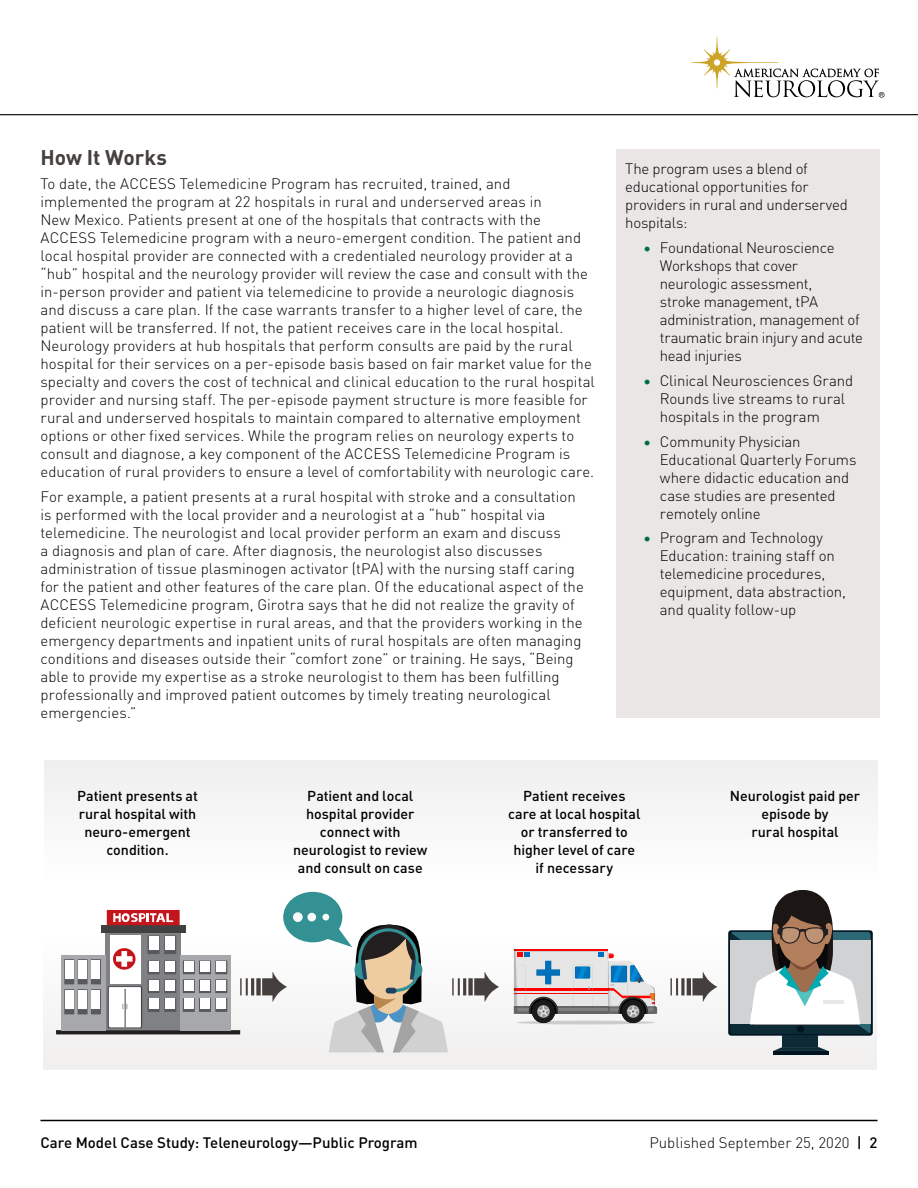
<style>
.page{position:relative;width:918px;height:1188px;background:#fff}
.page>*{position:absolute;margin:0;border:0;box-sizing:border-box;transform-origin:0 0}
.t1{font:700 21px "DIN Pro";letter-spacing:-.005em;color:#45403e}
.t2{font:300 15px/18px "DIN Pro";color:#000}
.t3{font:300 15px/18px "DIN Pro";letter-spacing:-.02em;color:#000}
.t4{font:500 15px "DIN Pro";color:#000}
.t5{font:500 14.25px/18px "DIN Pro";letter-spacing:-.005em;color:#000;text-align:center}
.s1{color:#006d48}
.s2{font-weight:500}
</style>
<div class="page">
<hr style="left:0;top:114px;width:918px;height:1px;background:#000">
<hr style="left:40px;top:1120px;width:838px;height:1px;background:#000">
<div style="left:617px;top:150px;width:263px;height:568px;background:#eae6e5"></div>
<svg style="left:691px;top:37px;width:193px;height:61px"></svg>
<div style="left:44px;top:760px;width:834px;height:131px;background:#f8f7f7"></div>
<div style="left:44px;top:924px;width:833px;height:145px;background:linear-gradient(to bottom,#fff,#eeeded)"></div>
<svg style="left:671px;top:972px;width:46px;height:30px"></svg>
<svg style="left:56px;top:892px;width:443px;height:160px"></svg>
<hr style="left:125px;top:989px;width:1px;height:38px;background:#404041">
<svg style="left:728px;top:930px;width:145px;height:106px"></svg>
<div style="left:782px;top:1036px;width:36px;height:11px;background:#0d2b37"></div>
<svg style="left:773px;top:1047px;width:55px;height:4px"></svg>
<hr style="left:773px;top:1051px;width:55px;height:3px;background:#001420">
<svg style="left:731px;top:890px;width:140px;height:143px"></svg>
<hr style="left:517px;top:1021px;width:138px;height:3px;background:#ccc;border-radius:50%">
<div style="left:514px;top:949px;width:93px;height:65px;background:#e6e6e6"></div>
<hr style="left:514px;top:949px;width:93px;height:2px;background:#f00">
<hr style="left:514px;top:951px;width:93px;height:1px;background:#ccc">
<hr style="left:514px;top:988px;width:93px;height:3px;background:#f00">
<hr style="left:514px;top:993px;width:93px;height:1px;background:#f00">
<div style="left:553px;top:1006px;width:54px;height:8px;background:#808080"></div>
<hr style="left:514px;top:1006px;width:93px;height:2px;background:#666">
<svg style="left:573px;top:965px;width:18px;height:25px"></svg>
<hr style="left:553px;top:1011px;width:54px;height:3px;background:#666">
<svg style="left:598px;top:952px;width:59px;height:71px"></svg>
<svg style="left:514px;top:949px;width:46px;height:74px"></svg>
<h1 class="t1" style="left:40px;top:141px;width:128px">How It Works</h1>
<p class="t2" style="left:40px;top:174px;width:556px">To date, the ACCESS Telemedicine Program has recruited, trained, and implemented the program at 22 hospitals in rural and underserved areas in<br>New Mexico. Patients present at one of the hospitals that contracts with the ACCESS Telemedicine program with a neuro-emergent condition. The patient and local hospital provider are connected with a credentialed neurology provider at a “hub” hospital and the neurology provider will review the case and consult with the in-person provider and patient via telemedicine to provide a neurologic diagnosis and discuss a care plan. If the case warrants transfer to a higher level of care, the patient will be transferred. If not, the patient receives care in the local hospital.<br>Neurology providers at hub hospitals that perform consults are paid by the rural hospital for their services on a per-episode basis based on fair market value for the specialty and covers the cost of technical and clinical education to the rural hospital provider and nursing staff. The per-episode payment structure is more feasible for rural and underserved hospitals to maintain compared to alternative employment options or other fixed services. While the program relies on neurology experts to consult and diagnose, a key component of the ACCESS Telemedicine Program is education of rural providers to ensure a level of comfortability with neurologic care.</p>
<p class="t2" style="left:40px;top:487px;width:545px">For example, a patient presents at a rural hospital with stroke and a consultation is performed with the local provider and a neurologist at a “hub” hospital via telemedicine. The neurologist and local provider perform an exam and discuss<br>a diagnosis and plan of care. After diagnosis, the neurologist also discusses administration of tissue plasminogen activator (tPA) with the nursing staff caring for the patient and other features of the care plan. Of the educational aspect of the ACCESS Telemedicine program, Girotra says that he did not realize the gravity of deficient neurologic expertise in rural areas, and that the providers working in the emergency departments and inpatient units of rural hospitals are often managing conditions and diseases outside their “comfort zone” or training. He says, “Being able to provide my expertise as a stroke neurologist to them has been fulfilling professionally and improved patient outcomes by timely treating neurological emergencies.”</p>
<p class="t2" style="left:625px;top:159px;width:224px">The program uses a blend of educational opportunities for providers in rural and underserved hospitals:</p>
<p class="t3" style="left:660px;top:238px;width:205px;text-indent:-16px"><span class="s1">•</span> Foundational Neuroscience<br>Workshops that cover neurologic assessment,<br>stroke management, tPA administration, management of traumatic brain injury and acute head injuries</p>
<p class="t2" style="left:660px;top:371px;width:195px;text-indent:-16px"><span class="s1">•</span> Clinical Neurosciences Grand<br>Rounds live streams to rural hospitals in the program</p>
<p class="t2" style="left:660px;top:431px;width:198px;text-indent:-16px"><span class="s1">•</span> Community Physician<br>Educational Quarterly Forums where didactic education and case studies are presented remotely online</p>
<p class="t2" style="left:660px;top:528px;width:188px;text-indent:-16px"><span class="s1">•</span> Program and Technology<br>Education: training staff on telemedicine procedures, equipment, data abstraction, and quality follow-up</p>
<p class="t5" style="left:293px;top:786px;width:136px">Patient and local hospital provider connect with neurologist to review and consult on case</p>
<p class="t5" style="left:508px;top:786px;width:134px">Patient receives care at local hospital or transferred to higher level of care if necessary</p>
<p class="t5" style="left:77px;top:786px;width:122px">Patient presents at rural hospital with neuro-emergent condition.</p>
<p class="t5" style="left:730px;top:786px;width:132px">Neurologist paid per episode by<br>rural hospital</p>
<p class="t4" style="left:40px;top:1130px;width:379px">Care Model Case Study: Teleneurology—Public Program</p>
<p class="t2" style="left:650px;top:1132px;width:229px">Published September 25, 2020 <span class="s2">| 2</span></p>
</div>
